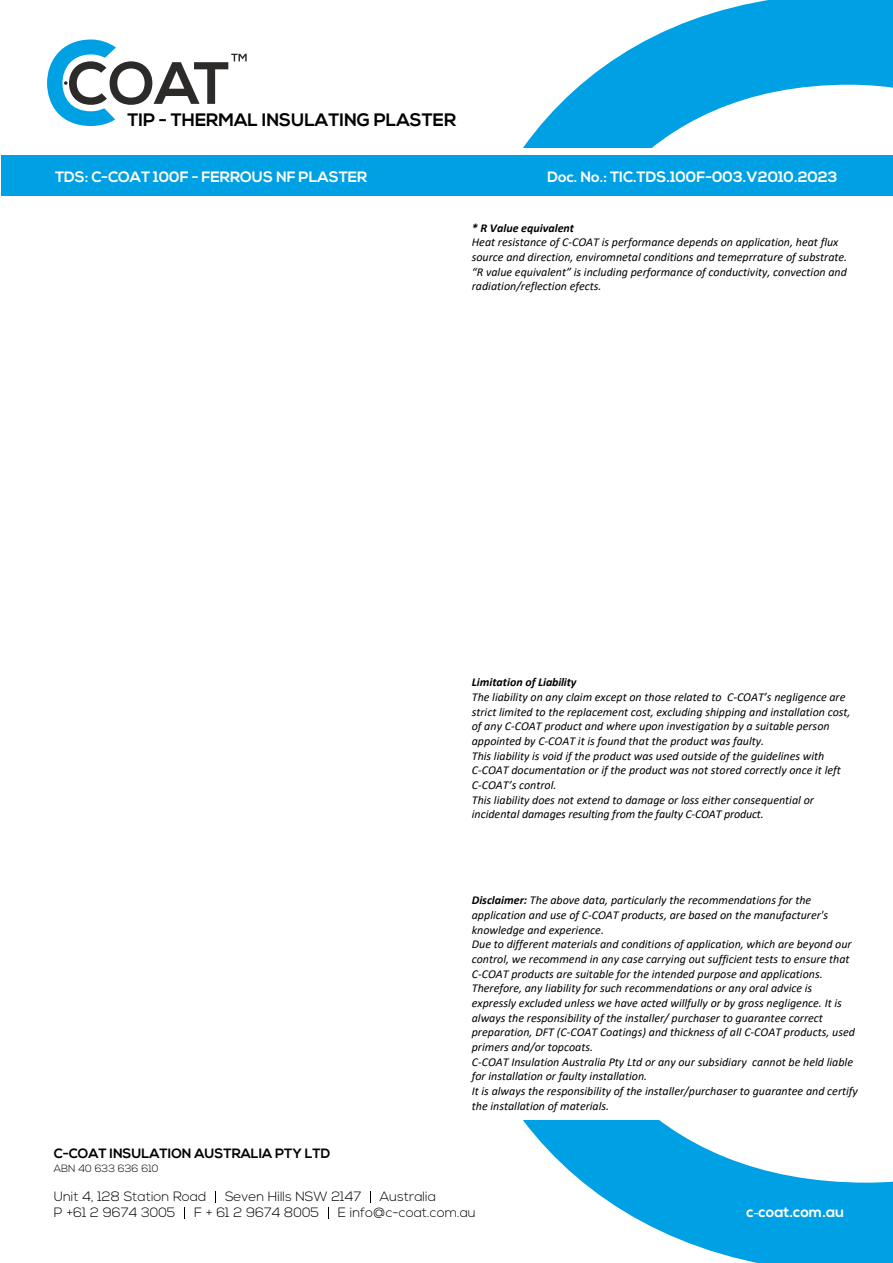
<style>
.page{position:relative;width:893px;height:1263px;background:#fff}
.page>*{position:absolute;margin:0;border:0;box-sizing:border-box;transform-origin:0 0}
.t1{font:700 18px "Nexa";color:#000}
.t2{font:700 15px "Nexa";color:#fff}
.t3{font:300 13.5px "Nexa";color:#000}
.t4{font:700 13.5px "Nexa";color:#000}
.t5{font:italic 12px/14.7px "Calibri";color:#000}
.t6{font:italic 700 12px "Calibri";color:#000}
.t7{font:300 10.5px "Nexa";color:#000}
.s1{font-weight:700}
.s2{font-size:10.5px}
</style>
<div class="page">
<svg style="left:523px;top:1120px;width:369px;height:142px;fill:#00a0e4"></svg>
<svg style="left:523px;top:1px;width:370px;height:146px;fill:#00a0e4"></svg>
<svg style="left:47px;top:40px;width:200px;height:86px"></svg>
<div style="left:1px;top:155px;width:892px;height:41px;background:#00a0e4"></div>
<h1 class="t1" style="left:127px;top:112px;width:330px">TIP - THERMAL INSULATING PLASTER</h1>
<p class="t2" style="left:55px;top:171px;width:314px">TDS: C-COAT 100F - FERROUS NF PLASTER</p>
<p class="t2" style="left:547px;top:171px;width:292px">Doc. No.: TIC.TDS.100F-003.V2010.2023</p>
<p class="t6" style="left:472px;top:223px;width:104px">* R Value equivalent</p>
<p class="t5" style="left:472px;top:236px;width:377px">Heat resistance of C-COAT is performance depends on application, heat flux source and direction, enviromnetal conditions and temeprrature of substrate. “R value equivalent” is including performance of conductivity, convection and radiation/reflection efects.</p>
<p class="t6" style="left:472px;top:677px;width:106px">Limitation of Liability</p>
<p class="t5" style="left:472px;top:690px;width:380px">The liability on any claim except on those related to C-COAT’s negligence are strict limited to the replacement cost, excluding shipping and installation cost, of any C-COAT product and where upon investigation by a suitable person appointed by C-COAT it is found that the product was faulty.<br>This liability is void if the product was used outside of the guidelines with C-COAT documentation or if the product was not stored correctly once it left C-COAT’s control.<br>This liability does not extend to damage or loss either consequential or incidental damages resulting from the faulty C-COAT product.</p>
<p class="t5" style="left:472px;top:894px;width:388px"><span class="s1">Disclaimer:</span> The above data, particularly the recommendations for the application and use of C-COAT products, are based on the manufacturer's knowledge and experience.<br>Due to different materials and conditions of application, which are beyond our control, we recommend in any case carrying out sufficient tests to ensure that C-COAT products are suitable for the intended purpose and applications.<br>Therefore, any liability for such recommendations or any oral advice is expressly excluded unless we have acted willfully or by gross negligence. It is always the responsibility of the installer/ purchaser to guarantee correct preparation, DFT (C-COAT Coatings) and thickness of all C-COAT products, used primers and/or topcoats.<br>C-COAT Insulation Australia Pty Ltd or any our subsidiary cannot be held liable for installation or faulty installation.<br>It is always the responsibility of the installer/purchaser to guarantee and certify the installation of materials.</p>
<p class="t4" style="left:54px;top:1148px;width:278px">C-COAT INSULATION AUSTRALIA PTY LTD</p>
<p class="t7" style="left:54px;top:1164px;width:106px">ABN 40 633 636 610</p>
<p class="t3" style="left:54px;top:1190px;width:154px">Unit 4, 128 Station Road</p>
<p class="t3" style="left:225px;top:1190px;width:138px">Seven Hills NSW 2147</p>
<p class="t3" style="left:380px;top:1190px;width:57px">Australia</p>
<p class="t3" style="left:54px;top:1207px;width:123px">P +61 2 9674 3005</p>
<p class="t3" style="left:194px;top:1207px;width:127px">F + 61 2 9674 8005</p>
<p class="t3" style="left:338px;top:1207px;width:139px">E info@c-coat.com.au</p>
<p class="t2" style="left:747px;top:1205px;width:99px">c<span class="s2">-</span>coat.com.au</p>
</div>
